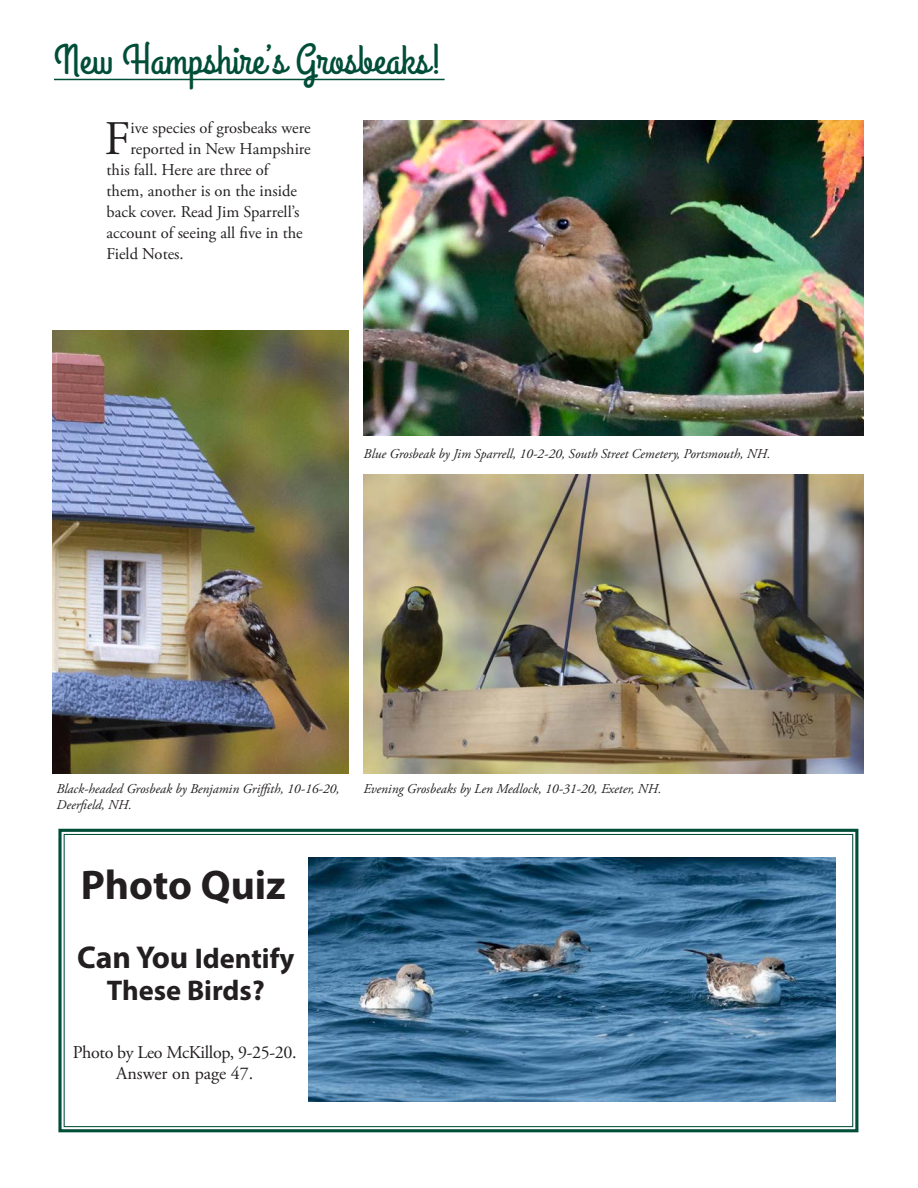
<style>
.page{position:relative;width:918px;height:1188px;background:#fff}
.page>*{position:absolute;margin:0;border:0;box-sizing:border-box;transform-origin:0 0}
._4__Paragraph_Text{font:48.15px "Adobe Garamond Pro";color:#231f20}
.Highlights_underline{font:42px "Grand Hotel";color:#004e38}
.Headline_1{font:700 41.55px "Myriad Pro";color:#231f20}
.Subhead{font:700 28.5px/32.4px "Myriad Pro";color:#231f20;text-align:center}
._4__Paragraph_Text-2{font:18px "Adobe Garamond Pro";letter-spacing:-.02em;color:#231f20}
._4__Paragraph_Text-3{font:18px "Adobe Garamond Pro";color:#231f20}
._4__Paragraph_Text-4{font:16.5px "Adobe Garamond Pro";color:#231f20}
._1_Photo_Captions{font:italic 13.5px "Adobe Garamond Pro";color:#231f20}
.s1{font-size:31.65px}
</style>
<div class="page">
<hr style="left:54px;top:79px;width:391px;height:1px;background:#004e38">
<svg style="left:58px;top:828px;width:801px;height:305px"></svg>
<img style="left:308px;top:858px;width:528px;height:244px">
<img style="left:52px;top:331px;width:297px;height:443px">
<img style="left:364px;top:121px;width:500px;height:314px">
<img style="left:364px;top:474px;width:500px;height:300px">
<p class="Highlights_underline" style="left:54px;top:33px;width:391px">New Hampshire’s Grosbeaks!</p>
<p class="_4__Paragraph_Text" style="left:105px;top:110px;width:27px">F</p>
<p class="_4__Paragraph_Text-4" style="left:131px;top:118px;width:182px">ive species of grosbeaks were</p>
<p class="_4__Paragraph_Text-4" style="left:131px;top:139px;width:182px">reported in New Hampshire</p>
<p class="_4__Paragraph_Text-4" style="left:107px;top:160px;width:164px">this fall. Here are three of</p>
<p class="_4__Paragraph_Text-4" style="left:107px;top:181px;width:192px">them, another is on the inside</p>
<p class="_4__Paragraph_Text-4" style="left:107px;top:202px;width:194px">back cover. Read Jim Sparrell’s</p>
<p class="_4__Paragraph_Text-4" style="left:107px;top:223px;width:198px">account of seeing all five in the</p>
<p class="_4__Paragraph_Text-4" style="left:107px;top:244px;width:79px">Field Notes.</p>
<p class="_1_Photo_Captions" style="left:364px;top:445px;width:408px">Blue Grosbeak by Jim Sparrell, 10-2-20, South Street Cemetery, Portsmouth, NH.</p>
<p class="_1_Photo_Captions" style="left:56px;top:781px;width:285px">Black-headed Grosbeak by Benjamin Griffith, 10-16-20,</p>
<p class="_1_Photo_Captions" style="left:364px;top:781px;width:299px">Evening Grosbeaks by Len Medlock, 10-31-20, Exeter, NH.</p>
<p class="_1_Photo_Captions" style="left:56px;top:797px;width:77px">Deerfield, NH.</p>
<p class="Headline_1" style="left:81px;top:858px;width:207px">Photo Quiz</p>
<p class="Subhead" style="left:77px;top:941px;width:219px"><span class="s1">Can You</span> Identify<br>These Birds?</p>
<p class="_4__Paragraph_Text-2" style="left:73px;top:1041px;width:225px">Photo by Leo McKillop, 9-25-20.</p>
<p class="_4__Paragraph_Text-3" style="left:116px;top:1063px;width:139px">Answer on page 47.</p>
</div>
